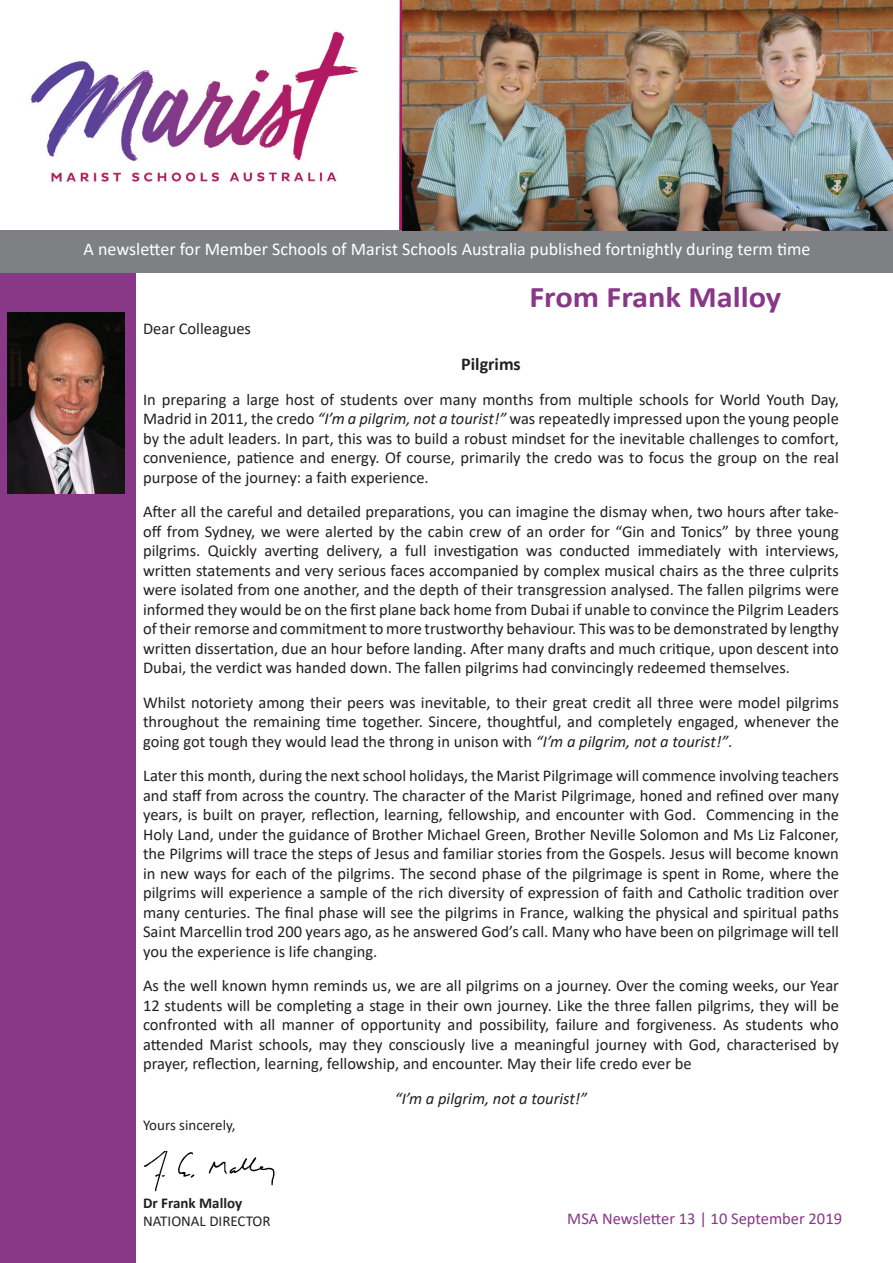
<style>
.page{position:relative;width:893px;height:1263px;background:#fff}
.page>*{position:absolute;margin:0;border:0;box-sizing:border-box;transform-origin:0 0}
.t1{font:700 30px "Calibri";color:#893787;scale:1.08 1}
.t2{font:18px "Calibri";color:#fff}
.t3{font:700 18px "Calibri";color:#231f20}
.t4{font:16.5px/19.5px "Calibri";color:#231f20;text-align:justify}
.t5{font:16.5px "Calibri";color:#893787}
.t6{font:italic 16.5px "Calibri";color:#231f20}
.t7{font:15px "Calibri";color:#231f20}
.t8{font:700 15px "Calibri";color:#231f20}
.s1{font-style:italic}
</style>
<div class="page">
<img style="left:30px;top:31px;width:329px;height:152px">
<div style="left:0;top:273px;width:135px;height:990px;background:#893787"></div>
<div style="left:0;top:230px;width:893px;height:43px;background:#7e8083"></div>
<img style="left:8px;top:313px;width:117px;height:180px">
<svg style="left:399px;top:0;width:5px;height:231px"></svg>
<img style="left:403px;top:0;width:490px;height:230px">
<img style="left:143px;top:1151px;width:132px;height:41px">
<p class="t2" style="left:84px;top:237px;width:728px">A newsletter for Member Schools of Marist Schools Australia published fortnightly during term time</p>
<p class="t4" style="left:143px;top:318px;width:110px">Dear Colleagues</p>
<p class="t1" style="left:529px;top:276px;width:235px">From Frank Malloy</p>
<p class="t3" style="left:461px;top:352px;width:61px">Pilgrims</p>
<p class="t4" style="left:143px;top:389px;width:697px">In preparing a large host of students over many months from multiple schools for World Youth Day, Madrid in 2011, the credo <span class="s1">“I’m a pilgrim, not a tourist!”</span> was repeatedly impressed upon the young people by the adult leaders. In part, this was to build a robust mindset for the inevitable challenges to comfort, convenience, patience and energy. Of course, primarily the credo was to focus the group on the real purpose of the journey: a faith experience.</p>
<p class="t4" style="left:143px;top:502px;width:697px">After all the careful and detailed preparations, you can imagine the dismay when, two hours after take&shy;off from Sydney, we were alerted by the cabin crew of an order for “Gin and Tonics” by three young pilgrims. Quickly averting delivery, a full investigation was conducted immediately with interviews, written statements and very serious faces accompanied by complex musical chairs as the three culprits were isolated from one another, and the depth of their transgression analysed. The fallen pilgrims were informed they would be on the first plane back home from Dubai if unable to convince the Pilgrim Leaders of their remorse and commitment to more trustworthy behaviour. This was to be demonstrated by lengthy written dissertation, due an hour before landing. After many drafts and much critique, upon descent into Dubai, the verdict was handed down. The fallen pilgrims had convincingly redeemed themselves.</p>
<p class="t4" style="left:143px;top:692px;width:697px">Whilst notoriety among their peers was inevitable, to their great credit all three were model pilgrims throughout the remaining time together. Sincere, thoughtful, and completely engaged, whenever the going got tough they would lead the throng in unison with <span class="s1">“I’m a pilgrim, not a tourist!”</span>.</p>
<p class="t4" style="left:143px;top:766px;width:697px">Later this month, during the next school holidays, the Marist Pilgrimage will commence involving teachers and staff from across the country. The character of the Marist Pilgrimage, honed and refined over many years, is built on prayer, reflection, learning, fellowship, and encounter with God. Commencing in the Holy Land, under the guidance of Brother Michael Green, Brother Neville Solomon and Ms Liz Falconer, the Pilgrims will trace the steps of Jesus and familiar stories from the Gospels. Jesus will become known in new ways for each of the pilgrims. The second phase of the pilgrimage is spent in Rome, where the pilgrims will experience a sample of the rich diversity of expression of faith and Catholic tradition over many centuries. The final phase will see the pilgrims in France, walking the physical and spiritual paths Saint Marcellin trod 200 years ago, as he answered God’s call. Many who have been on pilgrimage will tell you the experience is life changing.</p>
<p class="t4" style="left:143px;top:976px;width:697px">As the well known hymn reminds us, we are all pilgrims on a journey. Over the coming weeks, our Year 12 students will be completing a stage in their own journey. Like the three fallen pilgrims, they will be confronted with all manner of opportunity and possibility, failure and forgiveness. As students who attended Marist schools, may they consciously live a meaningful journey with God, characterised by prayer, reflection, learning, fellowship, and encounter. May their life credo ever be</p>
<p class="t6" style="left:395px;top:1087px;width:194px">“I’m a pilgrim, not a tourist!”</p>
<p class="t7" style="left:143px;top:1115px;width:94px">Yours sincerely,</p>
<p class="t8" style="left:143px;top:1193px;width:101px">Dr Frank Malloy</p>
<p class="t7" style="left:143px;top:1211px;width:129px">NATIONAL DIRECTOR</p>
<p class="t5" style="left:567px;top:1207px;width:276px">MSA Newsletter 13 | 10 September 2019</p>
</div>
